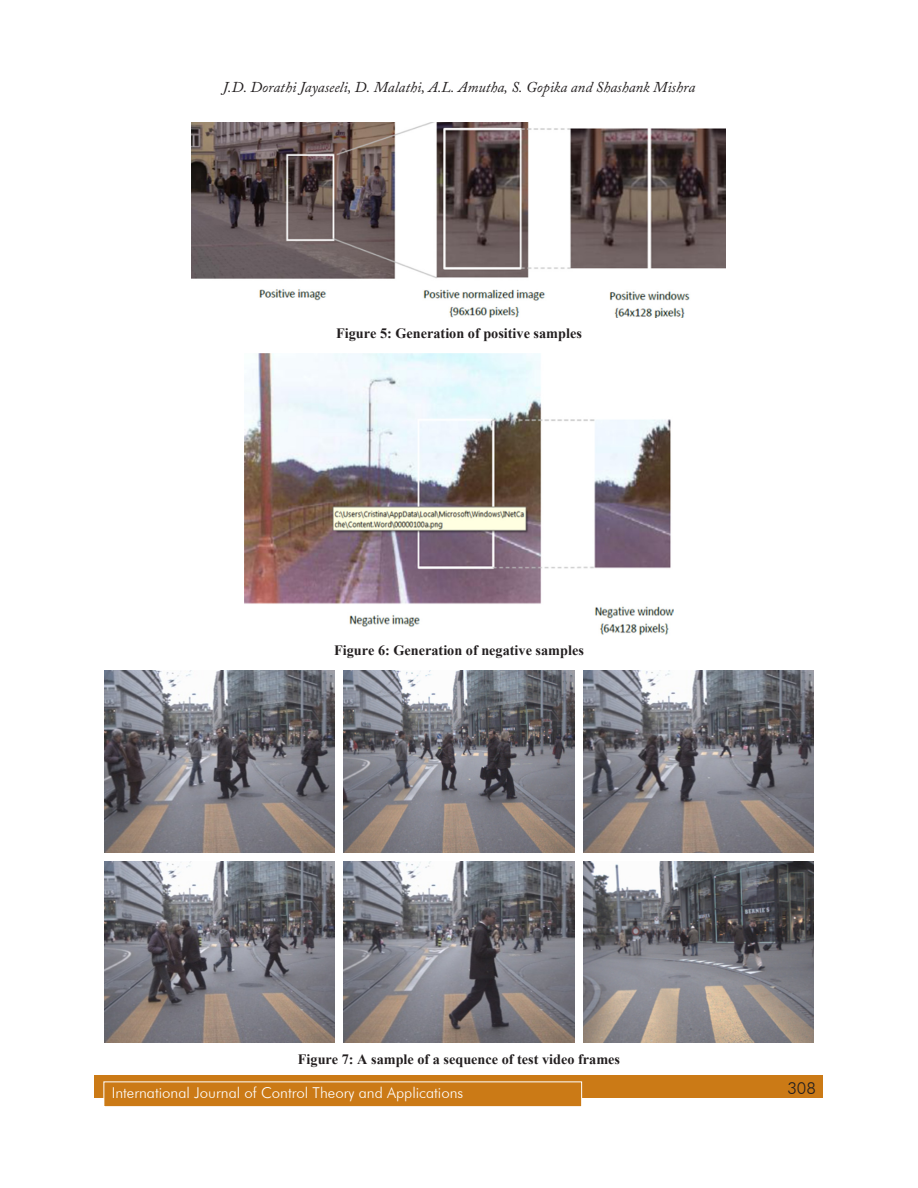
<style>
.page{position:relative;width:918px;height:1188px;background:#fff}
.page>*{position:absolute;margin:0;border:0;box-sizing:border-box;transform-origin:0 0}
.t1{font:300 16.5px "Futura BT";color:#231f20}
.t2{font:italic 15px "Adobe Caslon Pro";color:#231f20}
.t3{font:300 15px "Futura BT";color:#fff}
.t4{font:700 14.25px "Times New Roman";color:#231f20}
</style>
<div class="page">
<div style="left:94px;top:1076px;width:730px;height:22px;background:#cb7a16"></div>
<div style="left:104px;top:1082px;width:478px;height:25px;background:#cb7a16"></div>
<div style="left:104px;top:1082px;width:478px;height:25px;border:1px solid #fff"></div>
<img style="left:192px;top:123px;width:533px;height:195px">
<img style="left:244px;top:353px;width:430px;height:282px">
<img style="left:105px;top:670px;width:230px;height:182px">
<img style="left:344px;top:670px;width:230px;height:182px">
<img style="left:583px;top:670px;width:231px;height:182px">
<img style="left:104px;top:861px;width:231px;height:182px">
<img style="left:344px;top:861px;width:230px;height:182px">
<img style="left:583px;top:861px;width:231px;height:182px">
<p class="t2" style="left:223px;top:78px;width:474px">J.D. Dorathi Jayaseeli, D. Malathi, A.L. Amutha, S. Gopika and Shashank Mishra</p>
<p class="t4" style="left:336px;top:324px;width:247px">Figure 5: Generation of positive samples</p>
<p class="t4" style="left:334px;top:641px;width:251px">Figure 6: Generation of negative samples</p>
<p class="t4" style="left:298px;top:1049px;width:324px">Figure 7: A sample of a sequence of test video frames</p>
<p class="t3" style="left:112px;top:1084px;width:353px">International Journal of Control Theory and Applications</p>
<p class="t1" style="left:787px;top:1078px;width:30px">308</p>
</div>
